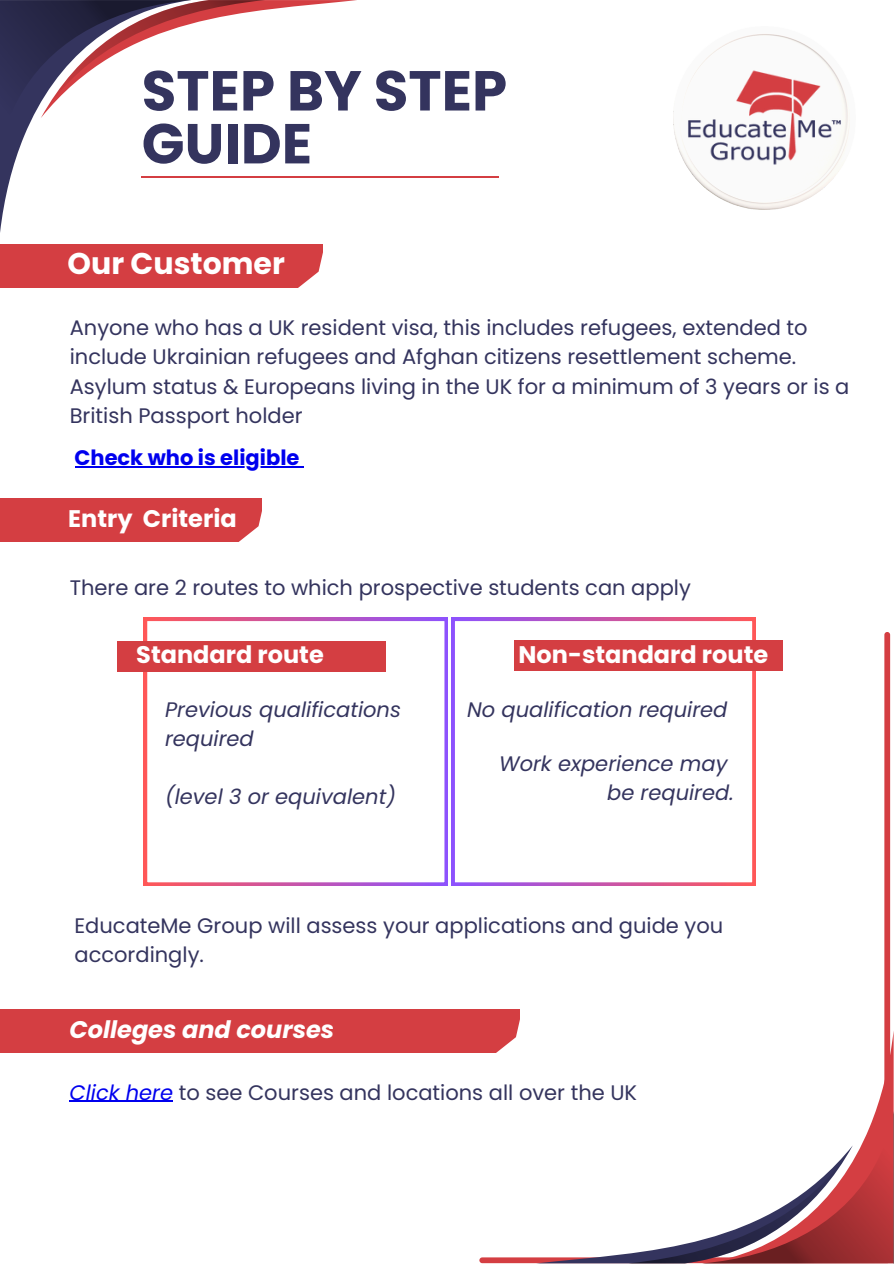
<style>
.page{position:relative;width:894px;height:1264px;background:#fff}
.page>*{position:absolute;margin:0;border:0;box-sizing:border-box;transform-origin:0 0}
.t1{font:700 56.25px/52.8px "Poppins";color:#34345e}
.t2{font:700 30px "Poppins";color:#fff}
.t3{font:700 24px "Poppins";color:#fff}
.t4{font:italic 700 24px "Poppins";color:#fff}
.t5{font:21px/29.2px "Poppins";color:#34345e}
.t6{font:italic 21px/29.2px "Poppins";color:#34345e}
.t7{font:700 21px "Poppins";color:#00e}
.s1{font-style:italic;color:#00e}
</style>
<div class="page">
<svg style="left:479px;top:632px;width:410px;height:631px"></svg>
<svg style="left:536px;top:1030px;width:356px;height:233px"></svg>
<img style="left:673px;top:34px;width:177px;height:175px">
<img style="left:684px;top:37px;width:160px;height:161px">
<hr style="left:142px;top:176px;width:356px;height:2px;background:#d43e42">
<hr style="left:74px;top:466px;width:225px;height:2px;background:#00e">
<svg style="left:0;top:0;width:339px;height:288px"></svg>
<div style="left:0;top:499px;width:262px;height:42px;background:#d43e42"></div>
<svg style="left:144px;top:617px;width:303px;height:268px"></svg>
<svg style="left:451px;top:618px;width:304px;height:267px"></svg>
<div style="left:117px;top:641px;width:268px;height:30px;background:#d43e42"></div>
<div style="left:514px;top:640px;width:268px;height:31px;background:#d43e42"></div>
<div style="left:0;top:1009px;width:519px;height:43px;background:#d43e42"></div>
<hr style="left:69px;top:1100px;width:104px;height:1px;background:#00e">
<p class="t1" style="left:142px;top:64px;width:367px">STEP BY STEP<br>GUIDE</p>
<p class="t2" style="left:68px;top:243px;width:219px">Our Customer</p>
<h2 class="t5" style="left:70px;top:313px;width:781px">Anyone who has a UK resident visa, this includes refugees, extended to include Ukrainian refugees and Afghan citizens resettlement scheme.<br>Asylum status &amp; Europeans living in the UK for a minimum of 3 years or is a British Passport holder</h2>
<p class="t7" style="left:74px;top:443px;width:226px">Check who is eligible</p>
<p class="t3" style="left:68px;top:501px;width:170px">Entry Criteria</p>
<h3 class="t5" style="left:70px;top:573px;width:622px">There are 2 routes to which prospective students can apply</h3>
<h4 class="t3" style="left:136px;top:638px;width:189px">Standard route</h4>
<p class="t3" style="left:518px;top:638px;width:251px">Non-standard route</p>
<p class="t6" style="left:165px;top:694px;width:237px">Previous qualifications required</p>
<p class="t6" style="left:165px;top:782px;width:232px">(level 3 or equivalent)</p>
<h1 class="t6" style="left:467px;top:694px;width:262px">No qualification required</h1>
<p class="t6" style="left:499px;top:749px;width:230px">Work experience may</p>
<p class="t6" style="left:607px;top:778px;width:128px">be required.</p>
<p class="t5" style="left:74px;top:911px;width:650px">EducateMe Group will assess your applications and guide you accordingly.</p>
<p class="t4" style="left:69px;top:1012px;width:266px">Colleges and courses</p>
<p class="t5" style="left:69px;top:1077px;width:569px"><span class="s1">Click here</span> to see Courses and locations all over the UK</p>
</div>
